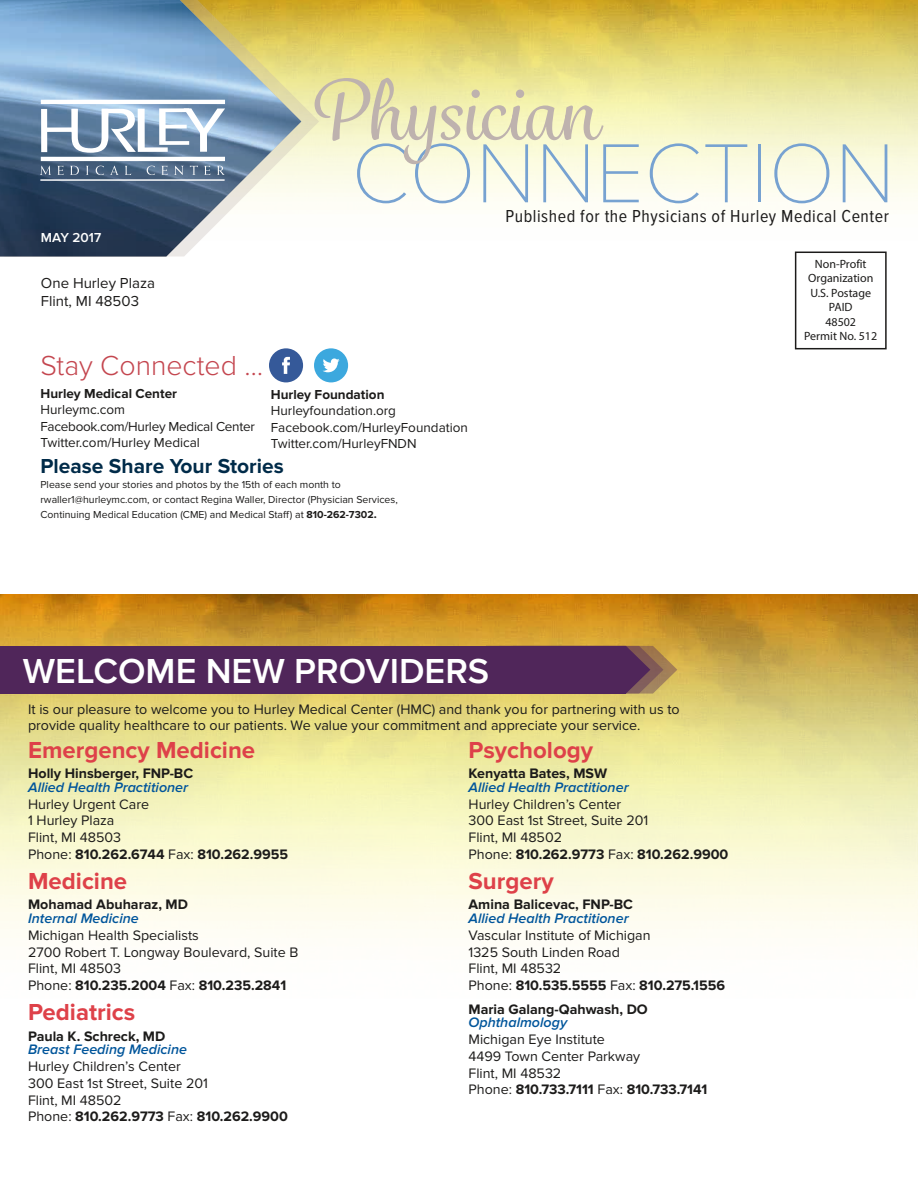
<style>
.page{position:relative;width:918px;height:1188px;background:#fff}
.page>*{position:absolute;margin:0;border:0;box-sizing:border-box;transform-origin:0 0}
.t1{font:100 86.85px "Proxima Nova T";color:#77a2d1}
.t2{font:500 80.1px "Grafolita Script";color:#beb2ae}
.t3{font:600 36px "Proxima Nova";color:#fff}
.t4{font:300 28.5px "Proxima Nova";color:#c4464f}
.t5{font:700 24px "Proxima Nova";color:#de4149}
.t6{font:700 21px "Proxima Nova";color:#002b49}
.t7{font:18px "Proxima Nova Cond";letter-spacing:.03em;color:#1c1b1a}
.t8{font:15px/18px "Proxima Nova";color:#1c1b1a}
.t9{font:14.25px/16.8px "Proxima Nova";color:#1c1b1a}
.t10{font:italic 600 14.25px "Proxima Nova";color:#00559b}
.t11{font:700 14.25px "Proxima Nova";color:#1c1b1a}
.t12{font:13.5px/16.5px "Proxima Nova";color:#1c1b1a}
.t13{font:700 13.5px "Proxima Nova";color:#1c1b1a}
.t14{font:600 13.5px "Proxima Nova";color:#fff}
.t15{font:12px/14.4px "Myriad Pro";color:#1c1b1a;text-align:center}
.t16{font:10.5px/15px "Proxima Nova";color:#1c1b1a}
.s1{font-weight:700}
.s2{font-weight:700;font-size:12px}
</style>
<div class="page">
<img style="left:319px;top:0;width:599px;height:256px">
<svg style="left:301px;top:0;width:18px;height:201px;background:#eae09e"></svg>
<img style="left:0;top:0;width:301px;height:256px">
<div style="left:796px;top:252px;width:90px;height:97px;background:#fff"></div>
<div style="left:795px;top:252px;width:92px;height:97px;border:2px solid #1c1b1a"></div>
<svg style="left:269px;top:348px;width:34px;height:34px"></svg>
<svg style="left:314px;top:348px;width:34px;height:34px"></svg>
<img style="left:0;top:594px;width:918px;height:344px">
<svg style="left:625px;top:646px;width:52px;height:48px;background:#916c57"></svg>
<div style="left:0;top:646px;width:625px;height:48px;background:#50265a"></div>
<svg style="left:41px;top:108px;width:184px;height:45px"></svg>
<hr style="left:41px;top:100px;width:184px;height:4px;background:#fff">
<hr style="left:40px;top:179px;width:185px;height:2px;background:#fff">
<hr style="left:41px;top:157px;width:184px;height:4px;background:#fff">
<svg style="left:40px;top:166px;width:11px;height:9px"></svg>
<svg style="left:57px;top:166px;width:7px;height:9px"></svg>
<svg style="left:70px;top:166px;width:9px;height:9px"></svg>
<svg style="left:86px;top:166px;width:3px;height:9px"></svg>
<svg style="left:96px;top:166px;width:8px;height:9px"></svg>
<svg style="left:110px;top:166px;width:8px;height:9px"></svg>
<svg style="left:125px;top:166px;width:6px;height:9px"></svg>
<svg style="left:147px;top:166px;width:8px;height:9px"></svg>
<svg style="left:162px;top:166px;width:6px;height:9px"></svg>
<svg style="left:174px;top:166px;width:10px;height:9px"></svg>
<svg style="left:190px;top:166px;width:8px;height:9px"></svg>
<svg style="left:204px;top:166px;width:6px;height:9px"></svg>
<svg style="left:217px;top:166px;width:8px;height:9px"></svg>
<h2 class="t2" style="left:307px;top:59px;width:291px">Physician</h2>
<h1 class="t1" style="left:351px;top:124px;width:545px">CONNECTION</h1>
<p class="t14" style="left:41px;top:230px;width:62px">MAY 2017</p>
<p class="t8" style="left:41px;top:274px;width:116px">One Hurley Plaza<br>Flint, MI 48503</p>
<h3 class="t4" style="left:40px;top:349px;width:224px">Stay Connected …</h3>
<p class="t13" style="left:40px;top:386px;width:138px">Hurley Medical Center</p>
<p class="t12" style="left:40px;top:402px;width:216px">Hurleymc.com<br>Facebook.com/Hurley Medical Center<br>Twitter.com/Hurley Medical</p>
<p class="t13" style="left:271px;top:386px;width:115px">Hurley Foundation</p>
<p class="t12" style="left:271px;top:403px;width:199px">Hurleyfoundation.org<br>Facebook.com/HurleyFoundation<br>Twitter.com/HurleyFNDN</p>
<h3 class="t6" style="left:40px;top:454px;width:245px">Please Share Your Stories</h3>
<p class="t16" style="left:40px;top:477px;width:359px">Please send your stories and photos by the 15th of each month to rwaller1@hurleymc.com, or contact Regina Waller, Director (Physician Services,<br>Continuing Medical Education (CME) and Medical Staff) at <span class="s1">810-262-7302</span><span class="s2">.</span></p>
<p class="t7" style="left:506px;top:206px;width:385px">Published for the Physicians of Hurley Medical Center</p>
<p class="t15" style="left:804px;top:257px;width:75px">Non-Profit<br>Organization<br>U.S. Postage<br>PAID<br>48502<br>Permit No. 512</p>
<h3 class="t3" style="left:23px;top:650px;width:468px">WELCOME NEW PROVIDERS</h3>
<p class="t9" style="left:28px;top:701px;width:653px">It is our pleasure to welcome you to Hurley Medical Center (HMC) and thank you for partnering with us to provide quality healthcare to our patients. We value your commitment and appreciate your service.</p>
<h3 class="t5" style="left:28px;top:736px;width:229px">Emergency Medicine</h3>
<p class="t11" style="left:28px;top:765px;width:167px">Holly Hinsberger, FNP-BC</p>
<p class="t10" style="left:28px;top:779px;width:162px">Allied Health Practitioner</p>
<p class="t9" style="left:28px;top:796px;width:262px">Hurley Urgent Care<br>1 Hurley Plaza<br>Flint, MI 48503<br>Phone: <span class="s1">810.262.6744</span> Fax: <span class="s1">810.262.9955</span></p>
<h3 class="t5" style="left:28px;top:867px;width:101px">Medicine</h3>
<p class="t11" style="left:28px;top:896px;width:161px">Mohamad Abuharaz, MD</p>
<p class="t10" style="left:28px;top:910px;width:112px">Internal Medicine</p>
<p class="t9" style="left:28px;top:927px;width:272px">Michigan Health Specialists<br>2700 Robert T. Longway Boulevard, Suite B<br>Flint, MI 48503<br>Phone: <span class="s1">810.235.2004</span> Fax: <span class="s1">810.235.2841</span></p>
<h3 class="t5" style="left:28px;top:999px;width:109px">Pediatrics</h3>
<p class="t11" style="left:28px;top:1028px;width:139px">Paula K. Schreck, MD</p>
<p class="t10" style="left:28px;top:1042px;width:161px">Breast Feeding Medicine</p>
<p class="t9" style="left:28px;top:1058px;width:261px">Hurley Children’s Center<br>300 East 1st Street, Suite 201<br>Flint, MI 48502<br>Phone: <span class="s1">810.262.9773</span> Fax: <span class="s1">810.262.9900</span></p>
<h3 class="t5" style="left:469px;top:736px;width:126px">Psychology</h3>
<p class="t11" style="left:469px;top:765px;width:140px">Kenyatta Bates, MSW</p>
<p class="t10" style="left:469px;top:779px;width:162px">Allied Health Practitioner</p>
<p class="t9" style="left:469px;top:796px;width:261px">Hurley Children’s Center<br>300 East 1st Street, Suite 201<br>Flint, MI 48502<br>Phone: <span class="s1">810.262.9773</span> Fax: <span class="s1">810.262.9900</span></p>
<h3 class="t5" style="left:469px;top:867px;width:87px">Surgery</h3>
<p class="t11" style="left:469px;top:896px;width:166px">Amina Balicevac, FNP-BC</p>
<p class="t10" style="left:469px;top:910px;width:162px">Allied Health Practitioner</p>
<p class="t9" style="left:469px;top:927px;width:258px">Vascular Institute of Michigan<br>1325 South Linden Road<br>Flint, MI 48532<br>Phone: <span class="s1">810.535.5555</span> Fax: <span class="s1">810.275.1556</span></p>
<p class="t11" style="left:469px;top:1001px;width:181px">Maria Galang-Qahwash, DO</p>
<p class="t10" style="left:469px;top:1015px;width:100px">Ophthalmology</p>
<p class="t9" style="left:469px;top:1031px;width:240px">Michigan Eye Institute<br>4499 Town Center Parkway<br>Flint, MI 48532<br>Phone: <span class="s1">810.733.7111</span> Fax: <span class="s1">810.733.7141</span></p>
</div>
